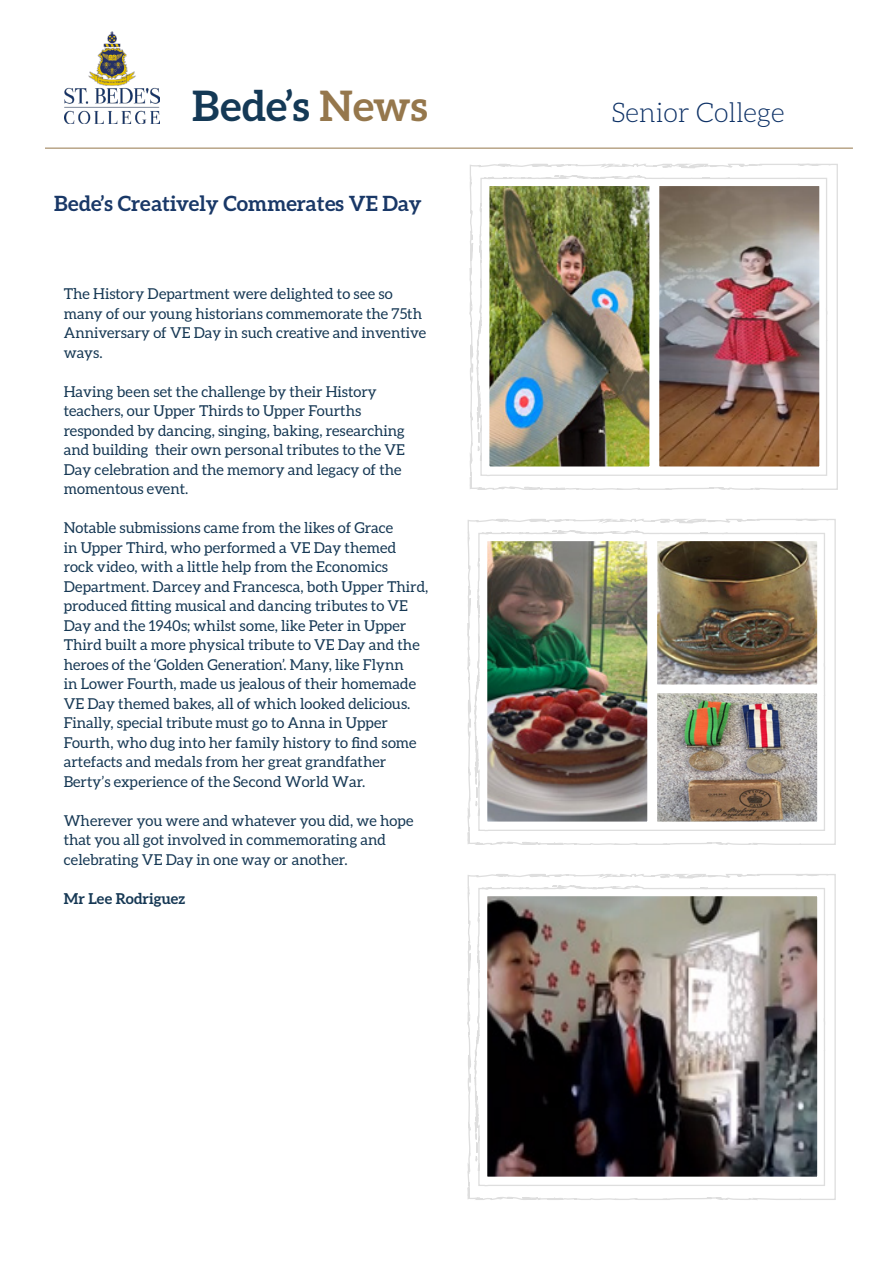
<style>
.page{position:relative;width:893px;height:1263px;background:#fff}
.page>*{position:absolute;margin:0;border:0;box-sizing:border-box;transform-origin:0 0}
.t1{font:700 42px "Aleo";color:#143956}
.t2{font:300 27.15px "Aleo";color:#0d3166}
.t3{font:700 21px "Aleo";color:#193867}
.t4{font:15px/19.5px "Aleo";color:#163854}
.t5{font:700 15px "Aleo";color:#163854}
.s1{color:#95774c}
</style>
<div class="page">
<img style="left:65px;top:31px;width:95px;height:92px">
<hr style="left:45px;top:148px;width:808px;height:1px;background:#95774c">
<img style="left:469px;top:163px;width:369px;height:327px">
<svg style="left:477px;top:398px;width:5px;height:17px"></svg>
<svg style="left:628px;top:177px;width:6px;height:2px"></svg>
<img style="left:660px;top:187px;width:159px;height:279px">
<div style="left:657px;top:184px;width:165px;height:285px;border:2px solid #fff"></div>
<img style="left:467px;top:874px;width:369px;height:326px">
<svg style="left:475px;top:1108px;width:5px;height:17px"></svg>
<img style="left:467px;top:518px;width:369px;height:327px">
<svg style="left:475px;top:753px;width:5px;height:17px"></svg>
<img style="left:658px;top:542px;width:158px;height:142px">
<div style="left:655px;top:539px;width:164px;height:148px;border:2px solid #fff"></div>
<img style="left:658px;top:694px;width:158px;height:127px">
<div style="left:655px;top:691px;width:164px;height:133px;border:2px solid #fff"></div>
<p class="t1" style="left:192px;top:81px;width:237px">Bede’s <span class="s1">News</span></p>
<p class="t3" style="left:54px;top:192px;width:369px">Bede’s Creatively Commerates VE Day</p>
<p class="t4" style="left:64px;top:284px;width:364px">The History Department were delighted to see so many of our young historians commemorate the 75th Anniversary of VE Day in such creative and inventive ways.</p>
<p class="t4" style="left:64px;top:381px;width:343px">Having been set the challenge by their History teachers, our Upper Thirds to Upper Fourths responded by dancing, singing, baking, researching and building their own personal tributes to the VE Day celebration and the memory and legacy of the momentous event.</p>
<p class="t4" style="left:64px;top:518px;width:366px">Notable submissions came from the likes of Grace<br>in Upper Third, who performed a VE Day themed rock video, with a little help from the Economics Department. Darcey and Francesca, both Upper Third, produced fitting musical and dancing tributes to VE Day and the 1940s; whilst some, like Peter in Upper Third built a more physical tribute to VE Day and the heroes of the ‘Golden Generation’. Many, like Flynn<br>in Lower Fourth, made us jealous of their homemade VE Day themed bakes, all of which looked delicious.<br>Finally, special tribute must go to Anna in Upper Fourth, who dug into her family history to find some artefacts and medals from her great grandfather Berty’s experience of the Second World War.</p>
<p class="t4" style="left:64px;top:810px;width:351px">Wherever you were and whatever you did, we hope that you all got involved in commemorating and celebrating VE Day in one way or another.</p>
<p class="t5" style="left:64px;top:890px;width:123px">Mr Lee Rodriguez</p>
<p class="t2" style="left:611px;top:97px;width:175px">Senior College</p>
</div>
